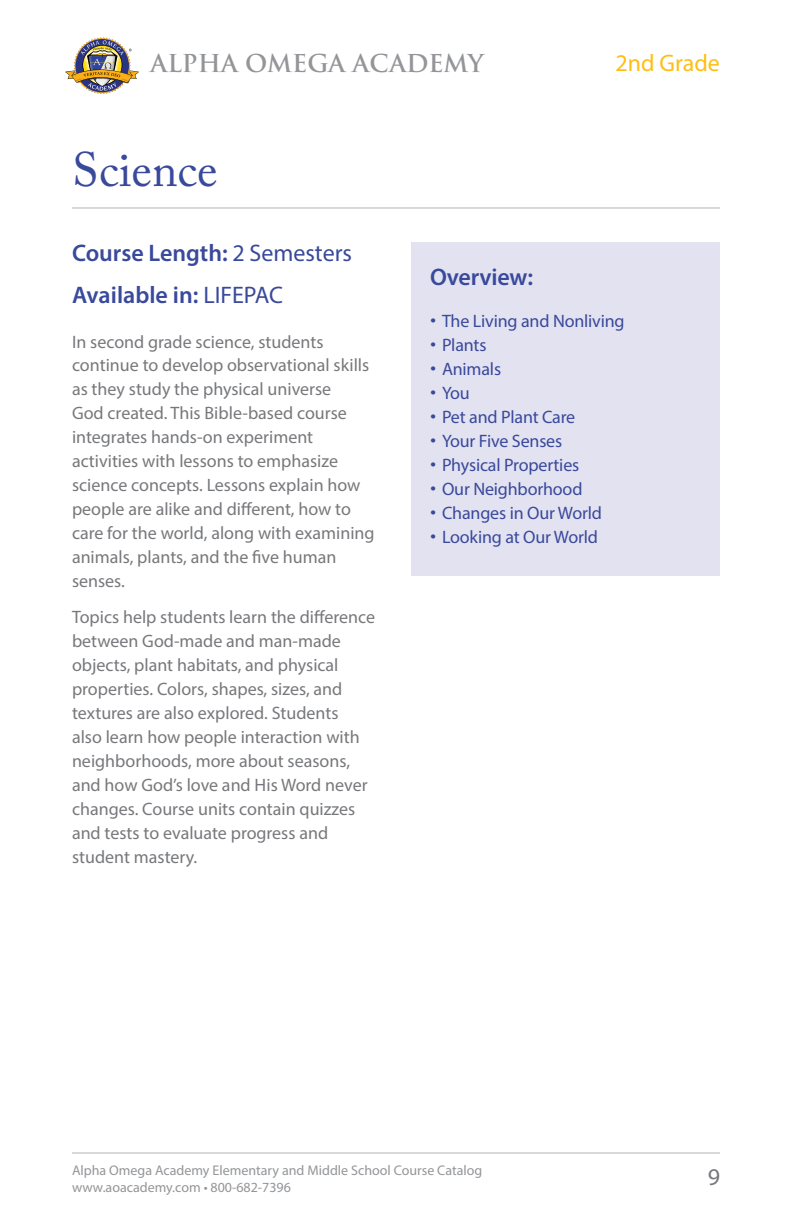
<style>
.page{position:relative;width:792px;height:1224px;background:#fff}
.page>*{position:absolute;margin:0;border:0;box-sizing:border-box;transform-origin:0 0}
.t1{font:48px "Adobe Caslon Pro";color:#39499b}
.t2{font:600 24px/42px "Myriad Pro";color:#39499b}
.t3{font:700 24px "Trajan";color:#939598}
.t4{font:24px "Myriad Pro";color:#febe14}
.t5{font:24px "Myriad Pro";color:#77787b}
.t6{font:18px/24px "Myriad Pro";color:#77787b}
.t7{font:18px "Myriad Pro";letter-spacing:-.01em;color:#39499b}
.t8{font:14px/16.8px "Myriad Pro";color:#939598}
.s1{font-weight:400}
.s2{font-family:"Adobe Caslon Pro"}
</style>
<div class="page">
<hr style="left:72px;top:208px;width:648px;height:1px;background:#b1b4b6">
<hr style="left:72px;top:1153px;width:648px;height:1px;background:#b1b4b6">
<img style="left:65px;top:37px;width:74px;height:57px">
<div style="left:411px;top:242px;width:309px;height:333px;background:#e3e2f1"></div>
<h2 class="t3" style="left:151px;top:48px;width:335px">ALPHA OMEGA ACADEMY</h2>
<h1 class="t1" style="left:72px;top:141px;width:147px">Science</h1>
<h2 class="t4" style="left:615px;top:48px;width:106px">2nd Grade</h2>
<h2 class="t2" style="left:72px;top:231px;width:282px">Course Length: <span class="s1">2 Semesters<br></span>Available in: <span class="s1">LIFEPAC</span></h2>
<p class="t6" style="left:72px;top:329px;width:304px">In second grade science, students continue to develop observational skills as they study the physical universe<br>God created. This Bible-based course integrates hands-on experiment activities with lessons to emphasize science concepts. Lessons explain how people are alike and different, how to care for the world, along with examining animals, plants, and the five human senses.</p>
<p class="t6" style="left:72px;top:605px;width:305px">Topics help students learn the difference between God-made and man-made objects, plant habitats, and physical properties. Colors, shapes, sizes, and textures are also explored. Students<br>also learn how people interaction with neighborhoods, more about seasons, and how God’s love and His Word never changes. Course units contain quizzes and tests to evaluate progress and student mastery.</p>
<h2 class="t2" style="left:430px;top:255px;width:105px">Overview:</h2>
<p class="t7" style="left:430px;top:310px;width:196px"><span class="s2">•</span> The Living and Nonliving</p>
<p class="t7" style="left:430px;top:334px;width:58px"><span class="s2">•</span> Plants</p>
<p class="t7" style="left:430px;top:358px;width:73px"><span class="s2">•</span> Animals</p>
<p class="t7" style="left:430px;top:382px;width:41px"><span class="s2">•</span> You</p>
<p class="t7" style="left:430px;top:406px;width:147px"><span class="s2">•</span> Pet and Plant Care</p>
<p class="t7" style="left:430px;top:430px;width:134px"><span class="s2">•</span> Your Five Senses</p>
<p class="t7" style="left:430px;top:454px;width:151px"><span class="s2">•</span> Physical Properties</p>
<p class="t7" style="left:430px;top:478px;width:154px"><span class="s2">•</span> Our Neighborhood</p>
<p class="t7" style="left:430px;top:502px;width:174px"><span class="s2">•</span> Changes in Our World</p>
<p class="t7" style="left:430px;top:526px;width:170px"><span class="s2">•</span> Looking at Our World</p>
<p class="t8" style="left:72px;top:1162px;width:412px">Alpha Omega Academy Elementary and Middle School Course Catalog www.aoacademy.com • 800-682-7396</p>
<h2 class="t5" style="left:708px;top:1162px;width:14px">9</h2>
</div>
